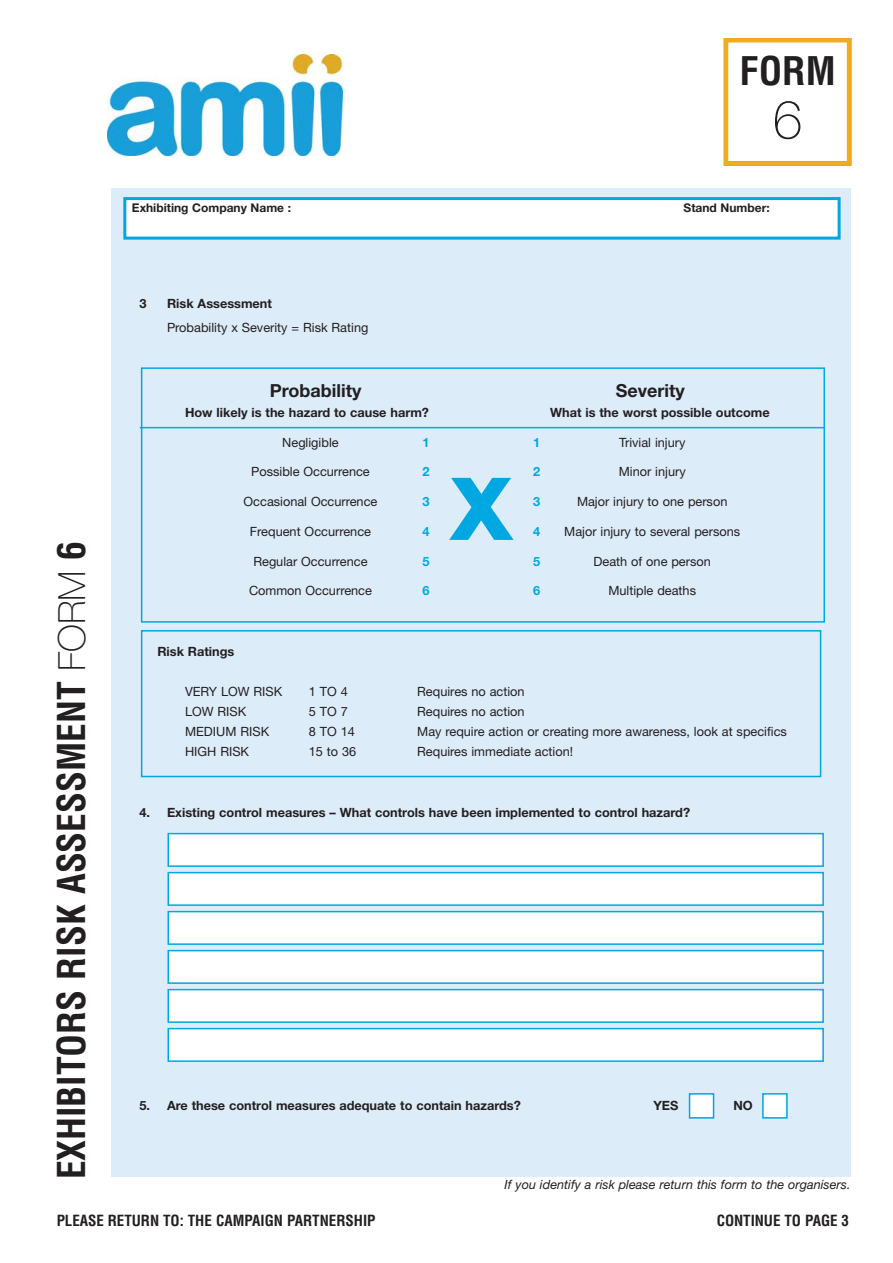
<style>
.page{position:relative;width:893px;height:1263px;background:#fff}
.page>*{position:absolute;margin:0;border:0;box-sizing:border-box;transform-origin:0 0}
.t1{font:700 120px "Helvetica Neue";color:#00a7e1}
.t2{font:100 53.4px "Helvetica Neue";color:#231f20}
.t3{font:700 condensed 38.55px "Helvetica";color:#231f20}
.t4{font:700 condensed 37.5px "Helvetica";color:#231f20}
.t5{font:700 18px "Helvetica Neue";color:#231f20}
.t6{font:700 condensed 15px "Helvetica";letter-spacing:-.005em;color:#231f20}
.t7{font:12.75px "Helvetica Neue";color:#231f20}
.t8{font:700 12.75px "Helvetica Neue";color:#231f20}
.t9{font:italic 12.75px "Helvetica Neue";color:#231f20}
.t10{font:700 12.75px "Helvetica Neue";color:#00a7e1}
.t11{font:700 12px "Helvetica Neue";color:#231f20}
.s1{font-family:"Helvetica Neue";font-weight:100;font-stretch:normal}
</style>
<div class="page">
<div style="left:111px;top:189px;width:739px;height:988px;background:#ddecf9"></div>
<svg style="left:140px;top:630px;width:682px;height:489px"></svg>
<div style="left:141px;top:367px;width:684px;height:256px;border:2px solid #00a7e1"></div>
<div style="left:169px;top:1029px;width:653px;height:31px;background:#fff"></div>
<div style="left:167px;top:1028px;width:657px;height:34px;border:2px solid #00a7e1"></div>
<div style="left:169px;top:990px;width:653px;height:31px;background:#fff"></div>
<div style="left:167px;top:989px;width:657px;height:34px;border:2px solid #00a7e1"></div>
<div style="left:169px;top:951px;width:653px;height:31px;background:#fff"></div>
<div style="left:167px;top:950px;width:657px;height:34px;border:2px solid #00a7e1"></div>
<div style="left:169px;top:873px;width:653px;height:31px;background:#fff"></div>
<div style="left:167px;top:872px;width:657px;height:34px;border:2px solid #00a7e1"></div>
<div style="left:169px;top:912px;width:653px;height:31px;background:#fff"></div>
<div style="left:167px;top:911px;width:657px;height:34px;border:2px solid #00a7e1"></div>
<div style="left:169px;top:834px;width:653px;height:31px;background:#fff"></div>
<div style="left:167px;top:833px;width:657px;height:34px;border:2px solid #00a7e1"></div>
<hr style="left:140px;top:427px;width:685px;height:1px;background:#00a7e1">
<div style="left:126px;top:200px;width:711px;height:37px;background:#fff"></div>
<div style="left:123px;top:197px;width:717px;height:43px;border:3px solid #00a7e1"></div>
<div style="left:724px;top:38px;width:127px;height:128px;border:4px solid #efac1e"></div>
<img style="left:108px;top:55px;width:234px;height:101px">
<h3 class="t3" style="left:739px;top:56px;width:98px">FORM</h3>
<h2 class="t2" style="left:758px;top:100px;width:61px">1 16</h2>
<p class="t11" style="left:132px;top:203px;width:161px">Exhibiting Company Name :</p>
<p class="t11" style="left:683px;top:203px;width:88px">Stand Number:</p>
<h3 class="t4" style="left:57px;top:1179px;width:640px;rotate:-90deg">EXHIBITORS RISK ASSESSMENT <span class="s1">FORM</span> 6</h3>
<p class="t8" style="left:139px;top:299px;width:9px">3</p>
<p class="t8" style="left:167px;top:299px;width:106px">Risk Assessment</p>
<p class="t7" style="left:167px;top:323px;width:203px">Probability x Severity = Risk Rating</p>
<h3 class="t5" style="left:270px;top:384px;width:93px">Probability</h3>
<p class="t8" style="left:185px;top:408px;width:245px">How likely is the hazard to cause harm?</p>
<p class="t7" style="left:282px;top:437px;width:58px">Negligible</p>
<p class="t10" style="left:422px;top:437px;width:9px">1</p>
<p class="t7" style="left:251px;top:467px;width:120px">Possible Occurrence</p>
<p class="t10" style="left:422px;top:467px;width:9px">2</p>
<p class="t7" style="left:244px;top:497px;width:135px">Occasional Occurrence</p>
<p class="t10" style="left:422px;top:497px;width:9px">3</p>
<p class="t7" style="left:250px;top:527px;width:123px">Frequent Occurrence</p>
<p class="t10" style="left:422px;top:527px;width:9px">4</p>
<p class="t7" style="left:253px;top:556px;width:116px">Regular Occurrence</p>
<p class="t10" style="left:422px;top:556px;width:9px">5</p>
<p class="t7" style="left:249px;top:586px;width:124px">Common Occurrence</p>
<p class="t10" style="left:422px;top:586px;width:9px">6</p>
<h1 class="t1" style="left:449px;top:454px;width:66px">x</h1>
<h3 class="t5" style="left:616px;top:384px;width:71px">Severity</h3>
<p class="t8" style="left:550px;top:408px;width:221px">What is the worst possible outcome</p>
<p class="t10" style="left:533px;top:437px;width:9px">1</p>
<p class="t7" style="left:619px;top:437px;width:68px">Trivial injury</p>
<p class="t10" style="left:533px;top:467px;width:9px">2</p>
<p class="t7" style="left:619px;top:467px;width:68px">Minor injury</p>
<p class="t10" style="left:533px;top:497px;width:9px">3</p>
<p class="t7" style="left:577px;top:497px;width:152px">Major injury to one person</p>
<p class="t10" style="left:533px;top:527px;width:9px">4</p>
<p class="t7" style="left:564px;top:527px;width:177px">Major injury to several persons</p>
<p class="t10" style="left:533px;top:556px;width:9px">5</p>
<p class="t7" style="left:594px;top:556px;width:119px">Death of one person</p>
<p class="t10" style="left:533px;top:586px;width:9px">6</p>
<p class="t7" style="left:608px;top:586px;width:89px">Multiple deaths</p>
<p class="t8" style="left:157px;top:647px;width:79px">Risk Ratings</p>
<p class="t7" style="left:185px;top:687px;width:99px">VERY LOW RISK</p>
<p class="t7" style="left:309px;top:687px;width:40px">1 TO 4</p>
<p class="t7" style="left:417px;top:687px;width:109px">Requires no action</p>
<p class="t7" style="left:185px;top:707px;width:63px">LOW RISK</p>
<p class="t7" style="left:309px;top:707px;width:40px">5 TO 7</p>
<p class="t7" style="left:417px;top:707px;width:109px">Requires no action</p>
<p class="t7" style="left:185px;top:727px;width:86px">MEDIUM RISK</p>
<p class="t7" style="left:309px;top:727px;width:48px">8 TO 14</p>
<p class="t7" style="left:417px;top:727px;width:371px">May require action or creating more awareness, look at specifics</p>
<p class="t7" style="left:185px;top:747px;width:66px">HIGH RISK</p>
<p class="t7" style="left:309px;top:747px;width:49px">15 to 36</p>
<p class="t7" style="left:417px;top:747px;width:157px">Requires immediate action!</p>
<p class="t8" style="left:139px;top:808px;width:552px">4. Existing control measures – What controls have been implemented to control hazard?</p>
<p class="t8" style="left:139px;top:1101px;width:383px">5. Are these control measures adequate to contain hazards?</p>
<p class="t8" style="left:653px;top:1101px;width:27px">YES</p>
<p class="t8" style="left:733px;top:1101px;width:21px">NO</p>
<p class="t9" style="left:504px;top:1180px;width:347px">If you identify a risk please return this form to the organisers.</p>
<p class="t6" style="left:57px;top:1215px;width:320px">PLEASE RETURN TO: THE CAMPAIGN PARTNERSHIP</p>
<p class="t6" style="left:717px;top:1215px;width:134px">CONTINUE TO PAGE 3</p>
</div>
